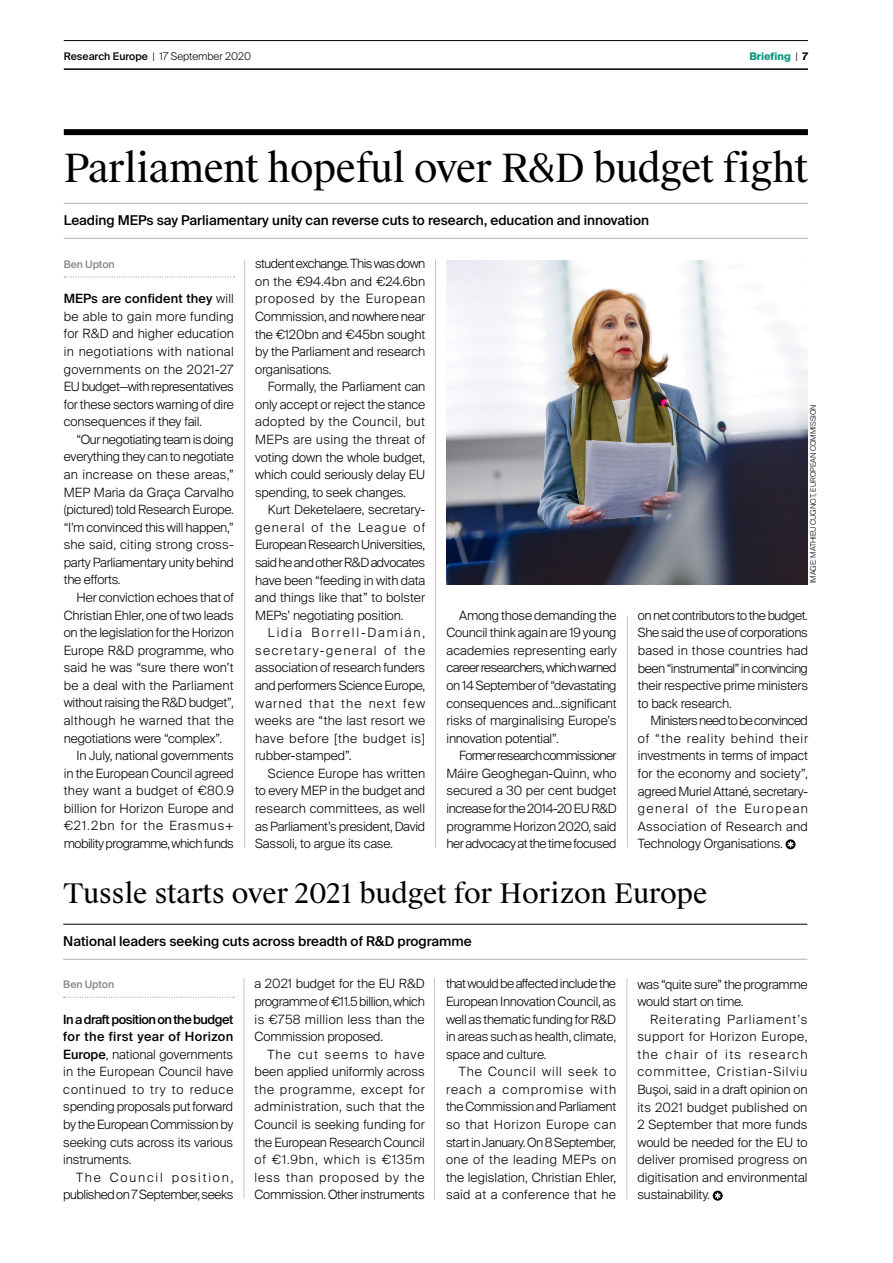
<style>
.page{position:relative;width:893px;height:1263px;background:#fff}
.page>*{position:absolute;margin:0;border:0;box-sizing:border-box;transform-origin:0 0}
.t1{font:39px "Suisse Works";letter-spacing:-.01em;color:#000}
.t2{font:27px "Suisse Works";color:#000}
.t3{font:500 13.5px "Suisse Intl";color:#000}
.t4{font:300 12.75px/17.5px "Suisse Intl";letter-spacing:-.01em;color:#000;text-align:justify}
.t5{font:300 12.75px "Suisse Intl";letter-spacing:.01em;color:#000}
.t6{font:300 12.75px/17.5px "Suisse Intl";letter-spacing:-.03em;color:#000;text-align:right}
.t7{font:300 12.75px "Suisse Intl";letter-spacing:-.035em;color:#000}
.t8{font:300 12.75px "Suisse Intl";letter-spacing:.015em;color:#000}
.t9{font:300 12.75px "Suisse Intl";letter-spacing:.035em;color:#000}
.t10{font:300 12.75px "Suisse Intl";letter-spacing:.025em;color:#000}
.t11{font:300 12.75px "Suisse Intl";letter-spacing:.07em;color:#000}
.t12{font:300 10.5px "Suisse Intl";color:#000}
.t13{font:500 10.5px "Suisse Intl";letter-spacing:-.01em;color:#878787}
.t14{font:700 10.5px "Suisse Intl";color:#009681}
.t15{font:300 7.5px "Suisse Intl";letter-spacing:-.01em;color:#000}
.s1{font-weight:500}
.s2{font-weight:300;color:#000}
.s3{color:#000}
</style>
<div class="page">
<hr style="left:64px;top:40px;width:744px;height:1px;background:#000">
<hr style="left:64px;top:68px;width:744px;height:2px;background:#000">
<img style="left:446px;top:261px;width:362px;height:323px">
<div style="left:64px;top:129px;width:744px;height:6px;background:#000"></div>
<hr style="left:64px;top:203px;width:744px;height:1px;background:#b3b2b2">
<hr style="left:64px;top:238px;width:744px;height:1px;background:#b3b2b2">
<svg style="left:64px;top:277px;width:170px;height:1px"></svg>
<svg style="left:786px;top:839px;width:9px;height:10px"></svg>
<hr style="left:244px;top:259px;width:1px;height:589px;background:#c6c6c6">
<hr style="left:435px;top:259px;width:1px;height:589px;background:#c6c6c6">
<hr style="left:627px;top:616px;width:1px;height:232px;background:#c6c6c6">
<hr style="left:63px;top:924px;width:744px;height:1px;background:#000">
<hr style="left:63px;top:959px;width:744px;height:1px;background:#b3b2b2">
<svg style="left:64px;top:997px;width:170px;height:1px"></svg>
<svg style="left:713px;top:1191px;width:10px;height:10px"></svg>
<hr style="left:627px;top:978px;width:1px;height:221px;background:#c6c6c6">
<hr style="left:434px;top:978px;width:1px;height:221px;background:#c6c6c6">
<hr style="left:244px;top:978px;width:1px;height:221px;background:#c6c6c6">
<p class="t12" style="left:64px;top:50px;width:189px"><span class="s1">Research Europe</span> | 17 September 2020</p>
<p class="t14" style="left:749px;top:50px;width:60px">Briefing <span class="s2">|</span> <span class="s3">7</span></p>
<h1 class="t1" style="left:64px;top:144px;width:746px">Parliament hopeful over R&amp;D budget fight</h1>
<p class="t3" style="left:64px;top:213px;width:587px">Leading MEPs say Parliamentary unity can reverse cuts to research, education and innovation</p>
<p class="t13" style="left:64px;top:258px;width:52px">Ben Upton</p>
<p class="t4" style="left:64px;top:290px;width:172px"><span class="s1">MEPs are confident they</span> will be able to gain more funding for R&amp;D and higher education in negotiations with national governments on the 2021-27<br>EU budget—with representatives for these sectors warning of dire consequences if they fail.</p>
<p class="t4" style="left:64px;top:431px;width:172px;text-indent:13px">“Our negotiating team is doing everything they can to negotiate an increase on these areas,” MEP Maria da Graça Carvalho (pictured) told Research Europe. “I’m convinced this will happen,” she said, citing strong cross&shy;party Parliamentary unity behind the efforts.</p>
<p class="t4" style="left:77px;top:589px;width:159px">Her conviction echoes that of</p>
<p class="t4" style="left:64px;top:606px;width:172px">Christian Ehler, one of two leads</p>
<p class="t4" style="left:64px;top:624px;width:172px">on the legislation for the Horizon</p>
<p class="t4" style="left:64px;top:641px;width:172px">Europe R&amp;D programme, who</p>
<p class="t5" style="left:64px;top:660px;width:172px">said he was “sure there won’t</p>
<p class="t8" style="left:64px;top:678px;width:172px">be a deal with the Parliament</p>
<p class="t4" style="left:64px;top:694px;width:172px">without raising the R&amp;D budget”,</p>
<p class="t9" style="left:64px;top:713px;width:172px">although he warned that the</p>
<p class="t4" style="left:64px;top:729px;width:160px">negotiations were “complex”.</p>
<p class="t4" style="left:77px;top:747px;width:159px">In July, national governments</p>
<p class="t4" style="left:64px;top:764px;width:172px">in the European Council agreed</p>
<p class="t10" style="left:64px;top:783px;width:172px">they want a budget of €80.9</p>
<p class="t5" style="left:64px;top:801px;width:171px">billion for Horizon Europe and</p>
<p class="t11" style="left:64px;top:818px;width:172px">€21.2bn for the Erasmus+</p>
<p class="t7" style="left:64px;top:836px;width:172px">mobility programme, which funds</p>
<p class="t4" style="left:255px;top:255px;width:172px">student exchange. This was down on the €94.4bn and €24.6bn proposed by the European Commission, and nowhere near the €120bn and €45bn sought by the Parliament and research organisations.</p>
<p class="t4" style="left:255px;top:378px;width:172px;text-indent:13px">Formally, the Parliament can only accept or reject the stance adopted by the Council, but MEPs are using the threat of voting down the whole budget, which could seriously delay EU spending, to seek changes.</p>
<p class="t4" style="left:255px;top:501px;width:172px;text-indent:13px">Kurt Deketelaere, secretary&shy;general of the League of European Research Universities, said he and other R&amp;D advocates have been “feeding in with data and things like that” to bolster MEPs’ negotiating position.</p>
<p class="t4" style="left:255px;top:624px;width:172px;text-indent:13px">Lidia Borrell-Damián, secretary-general of the association of research funders and performers Science Europe, warned that the next few weeks are “the last resort we have before [the budget is] rubber-stamped”.</p>
<p class="t4" style="left:255px;top:765px;width:172px;text-indent:13px">Science Europe has written to every MEP in the budget and research committees, as well as Parliament’s president, David Sassoli, to argue its case.</p>
<p class="t15" style="left:809px;top:583px;width:180px;rotate:-90deg">IMAGE: MATHIEU CUGNOT, EUROPEAN COMMISSION</p>
<p class="t4" style="left:446px;top:606px;width:172px;text-indent:13px">Among those demanding the Council think again are 19 young academies representing early career researchers, which warned on 14 September of “devastating consequences and…significant risks of marginalising Europe’s innovation potential”.</p>
<p class="t4" style="left:446px;top:747px;width:172px;text-indent:13px">Former research commissioner Máire Geoghegan-Quinn, who secured a 30 per cent budget increase for the 2014-20 EU R&amp;D programme Horizon 2020, said her advocacy at the time focused</p>
<p class="t4" style="left:638px;top:607px;width:172px">on net contributors to the budget.<br>She said the use of corporations based in those countries had been “instrumental” in convincing their respective prime ministers to back research.</p>
<p class="t4" style="left:638px;top:712px;width:172px;text-indent:13px">Ministers need to be convinced of “the reality behind their investments in terms of impact for the economy and society”, agreed Muriel Attané, secretary&shy;general of the European Association of Research and Technology Organisations.</p>
<h2 class="t2" style="left:63px;top:876px;width:646px">Tussle starts over 2021 budget for Horizon Europe</h2>
<p class="t3" style="left:63px;top:934px;width:410px">National leaders seeking cuts across breadth of R&amp;D programme</p>
<p class="t13" style="left:63px;top:978px;width:52px">Ben Upton</p>
<p class="t4" style="left:63px;top:1010px;width:172px"><span class="s1">In a draft position on the budget for the first year of Horizon Europe</span>, national governments in the European Council have continued to try to reduce spending proposals put forward by the European Commission by seeking cuts across its various instruments.</p>
<p class="t6" style="left:63px;top:1168px;width:172px">The Council position, published on 7 September, seeks</p>
<p class="t4" style="left:255px;top:975px;width:172px">a 2021 budget for the EU R&amp;D programme of €11.5 billion, which is €758 million less than the Commission proposed.</p>
<p class="t4" style="left:255px;top:1045px;width:172px;text-indent:13px">The cut seems to have been applied uniformly across the programme, except for administration, such that the Council is seeking funding for the European Research Council of €1.9bn, which is €135m less than proposed by the Commission. Other instruments</p>
<p class="t4" style="left:446px;top:975px;width:172px">that would be affected include the European Innovation Council, as well as thematic funding for R&amp;D in areas such as health, climate, space and culture.</p>
<p class="t4" style="left:446px;top:1063px;width:172px;text-indent:13px">The Council will seek to reach a compromise with the Commission and Parliament so that Horizon Europe can start in January. On 8 September, one of the leading MEPs on the legislation, Christian Ehler, said at a conference that he</p>
<p class="t4" style="left:637px;top:975px;width:172px">was “quite sure” the programme would start on time.</p>
<p class="t4" style="left:637px;top:1010px;width:172px;text-indent:13px">Reiterating Parliament’s support for Horizon Europe, the chair of its research committee, Cristian-Silviu Buşoi, said in a draft opinion on its 2021 budget published on 2 September that more funds would be needed for the EU to deliver promised progress on digitisation and environmental sustainability.</p>
</div>
